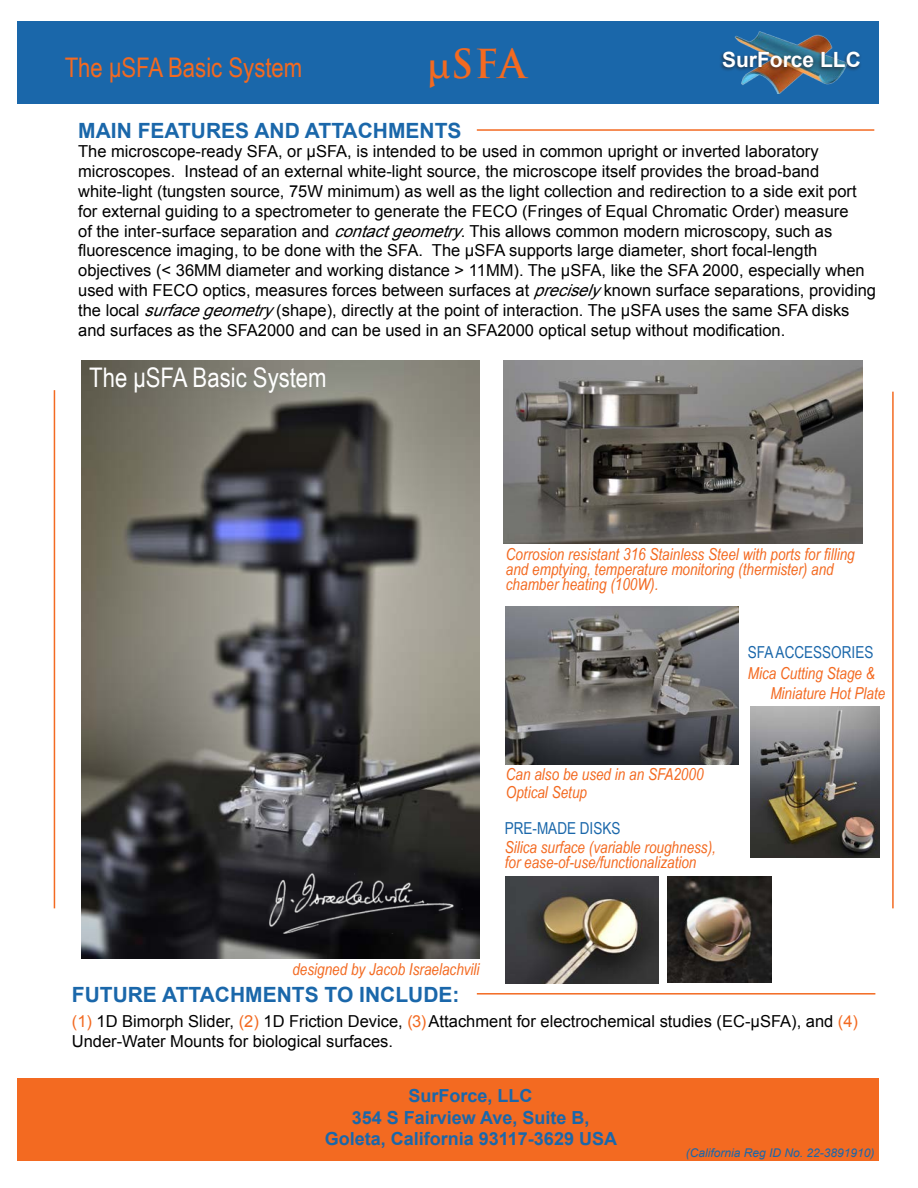
<style>
.page{position:relative;width:918px;height:1188px;background:#fff}
.page>*{position:absolute;margin:0;border:0;box-sizing:border-box;transform-origin:0 0}
.t1{font:700 39px "Trajan Pro";color:#f36a21}
.t2{font:27px "Arial Narrow";color:#f36a21}
.t3{font:27px "Arial Narrow";color:#fff}
.t4{font:700 21px "Arial";color:#1a67aa}
.t5{font:700 21px "Arial";color:#fff}
.t6{font:700 18px "Arial";color:#1a67aa}
.t7{font:16.5px/19.8px "Arial";color:#000}
.t8{font:italic 16.5px/15px "Arial Narrow";color:#f36a21}
.t9{font:16.5px "Arial Narrow";color:#1a67aa}
.t10{font:italic 12px "Arial";color:#1a67aa}
.s1{font-style:italic}
.s2{color:#f36a21}
</style>
<div class="page">
<div style="left:18px;top:21px;width:861px;height:82px;background:#1a67aa"></div>
<img style="left:735px;top:31px;width:109px;height:63px">
<div style="left:18px;top:1078px;width:861px;height:83px;background:#f36a21"></div>
<div style="left:719px;top:50px;width:143px;height:22px;background:#231f20;opacity:.75"></div>
<hr style="left:477px;top:129px;width:397px;height:2px;background:#f36a21">
<hr style="left:477px;top:993px;width:398px;height:2px;background:#f36a21">
<hr style="left:54px;top:390px;width:1px;height:518px;background:#f36a21">
<hr style="left:892px;top:392px;width:2px;height:516px;background:#f36a21">
<img style="left:751px;top:706px;width:129px;height:152px">
<img style="left:506px;top:877px;width:153px;height:106px">
<img style="left:668px;top:877px;width:103px;height:106px">
<img style="left:505px;top:607px;width:233px;height:158px">
<img style="left:504px;top:361px;width:359px;height:183px">
<img style="left:81px;top:361px;width:399px;height:597px">
<img style="left:250px;top:873px;width:221px;height:71px">
<p class="t2" style="left:65px;top:48px;width:239px">The μSFA Basic System</p>
<p class="t1" style="left:428px;top:39px;width:100px">μSFA</p>
<p class="t5" style="left:722px;top:46px;width:140px">SurForce LLC</p>
<p class="t4" style="left:78px;top:116px;width:385px">MAIN FEATURES AND ATTACHMENTS</p>
<p class="t7" style="left:78px;top:142px;width:799px">The microscope-ready SFA, or μSFA, is intended to be used in common upright or inverted laboratory microscopes. Instead of an external white-light source, the microscope itself provides the broad-band white-light (tungsten source, 75W minimum) as well as the light collection and redirection to a side exit port for external guiding to a spectrometer to generate the FECO (Fringes of Equal Chromatic Order) measure<br>of the inter-surface separation and <span class="s1">contactgeometry</span>. This allows common modern microscopy, such as fluorescence imaging, to be done with the SFA. The μSFA supports large diameter, short focal-length objectives (&lt; 36MM diameter and working distance &gt; 11MM). The μSFA, like the SFA 2000, especially when used with FECO optics, measures forces between surfaces at <span class="s1">precisely</span>known surface separations, providing the local <span class="s1">surfacegeometry</span>(shape), directly at the point of interaction. The μSFA uses the same SFA disks and surfaces as the SFA2000 and can be used in an SFA2000 optical setup without modification.</p>
<p class="t3" style="left:89px;top:357px;width:239px">The μSFA Basic System</p>
<p class="t8" style="left:506px;top:547px;width:350px">Corrosion resistant 316 Stainless Steel with ports for filling and emptying, temperature monitoring (thermister) and chamber heating (100W).</p>
<p class="t8" style="left:506px;top:766px;width:199px">Can also be used in an SFA2000</p>
<p class="t8" style="left:506px;top:784px;width:83px">Optical Setup</p>
<p class="t9" style="left:505px;top:816px;width:117px">PRE-MADE DISKS</p>
<p class="t8" style="left:505px;top:839px;width:213px">Silica surface (variable roughness), for ease-of-use/functionalization</p>
<p class="t9" style="left:748px;top:640px;width:127px">SFA ACCESSORIES</p>
<p class="t8" style="left:748px;top:665px;width:129px">Mica Cutting Stage &amp;</p>
<p class="t8" style="left:770px;top:686px;width:117px">Miniature Hot Plate</p>
<p class="t8" style="left:292px;top:961px;width:189px">designed by Jacob Israelachvili</p>
<p class="t4" style="left:72px;top:980px;width:389px">FUTURE ATTACHMENTS TO INCLUDE:</p>
<p class="t7" style="left:72px;top:1012px;width:788px"><span class="s2">(1)</span> 1D Bimorph Slider, <span class="s2">(2)</span> 1D Friction Device, <span class="s2">(3)</span> Attachment for electrochemical studies (EC-μSFA), and <span class="s2">(4)<br></span>Under-Water Mounts for biological surfaces.</p>
<p class="t6" style="left:409px;top:1084px;width:126px">SurForce, LLC</p>
<p class="t6" style="left:352px;top:1106px;width:239px">354 S Fairview Ave, Suite B,</p>
<p class="t6" style="left:325px;top:1127px;width:294px">Goleta, California 93117-3629 USA</p>
<p class="t10" style="left:686px;top:1145px;width:190px">(California Reg ID No. 22-3891910)</p>
</div>
